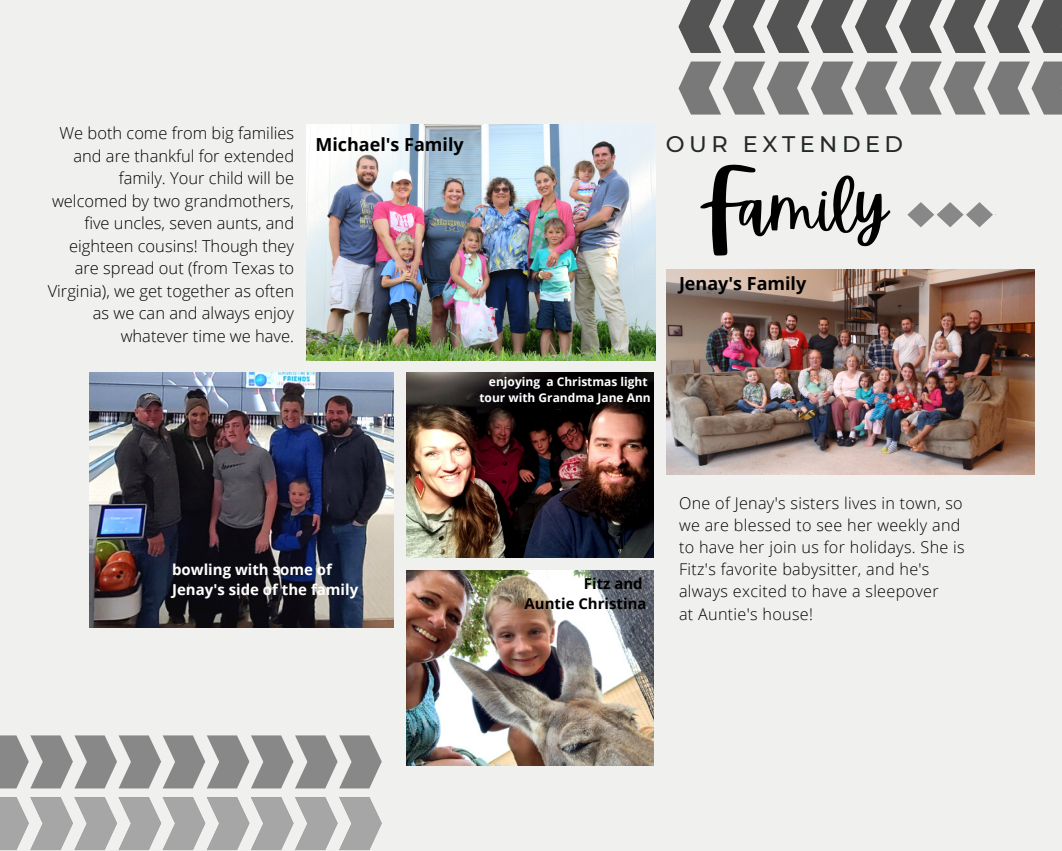
<style>
.page{position:relative;width:1062px;height:851px;background:#fff}
.page>*{position:absolute;margin:0;border:0;box-sizing:border-box;transform-origin:0 0}
.t1{font:113.85px "Apricots";color:#000}
.t2{font:63px "Apricots";color:#000}
.t3{font:500 22.5px "Montserrat";letter-spacing:.2em;color:#242a28}
.t4{font:700 18px "Open Sans";color:#000}
.t5{font:300 16.5px/22.5px "Open Sans";color:#000;text-align:right}
.t6{font:300 16.2px/22px "Open Sans";letter-spacing:.02em;color:#000}
.t7{font:700 15px "Open Sans";color:#fff}
.t8{font:700 15px "Open Sans";color:#000}
.t9{font:700 12px "Open Sans";color:#fff}
</style>
<div class="page">
<div style="left:0;top:0;width:1062px;height:850px;background:#f0f1ee"></div>
<img style="left:89px;top:372px;width:305px;height:255px">
<svg style="left:679px;top:61px;width:383px;height:53px"></svg>
<svg style="left:679px;top:0;width:383px;height:53px"></svg>
<img style="left:307px;top:124px;width:348px;height:236px">
<img style="left:666px;top:269px;width:369px;height:206px">
<img style="left:406px;top:372px;width:248px;height:185px">
<svg style="left:0;top:735px;width:382px;height:53px"></svg>
<svg style="left:0;top:797px;width:382px;height:53px"></svg>
<img style="left:406px;top:570px;width:248px;height:195px">
<svg style="left:908px;top:202px;width:88px;height:25px"></svg>
<p class="t5" style="left:48px;top:121px;width:248px">We both come from big families and are thankful for extended family. Your child will be welcomed by two grandmothers, five uncles, seven aunts, and eighteen cousins! Though they are spread out (from Texas to<br>Virginia), we get together as often as we can and always enjoy whatever time we have.</p>
<p class="t4" style="left:315px;top:131px;width:150px">Michael's Family</p>
<p class="t3" style="left:666px;top:131px;width:239px">OUR EXTENDED</p>
<p class="t1" style="left:700px;top:145px;width:55px">F</p>
<p class="t2" style="left:739px;top:172px;width:149px">amily</p>
<p class="t4" style="left:679px;top:271px;width:129px">Jenay's Family</p>
<p class="t9" style="left:489px;top:373px;width:160px">enjoying a Christmas light</p>
<p class="t9" style="left:479px;top:389px;width:173px">tour with Grandma Jane Ann</p>
<p class="t7" style="left:172px;top:559px;width:161px">bowling with some of</p>
<p class="t7" style="left:172px;top:579px;width:188px">Jenay's side of the family</p>
<p class="t8" style="left:584px;top:573px;width:60px">Fitz and</p>
<p class="t8" style="left:525px;top:593px;width:124px">Auntie Christina</p>
<p class="t6" style="left:679px;top:491px;width:287px">One of Jenay's sisters lives in town, so we are blessed to see her weekly and to have her join us for holidays. She is Fitz's favorite babysitter, and he's always excited to have a sleepover</p>
<p class="t6" style="left:679px;top:602px;width:136px">at Auntie's house!</p>
</div>
